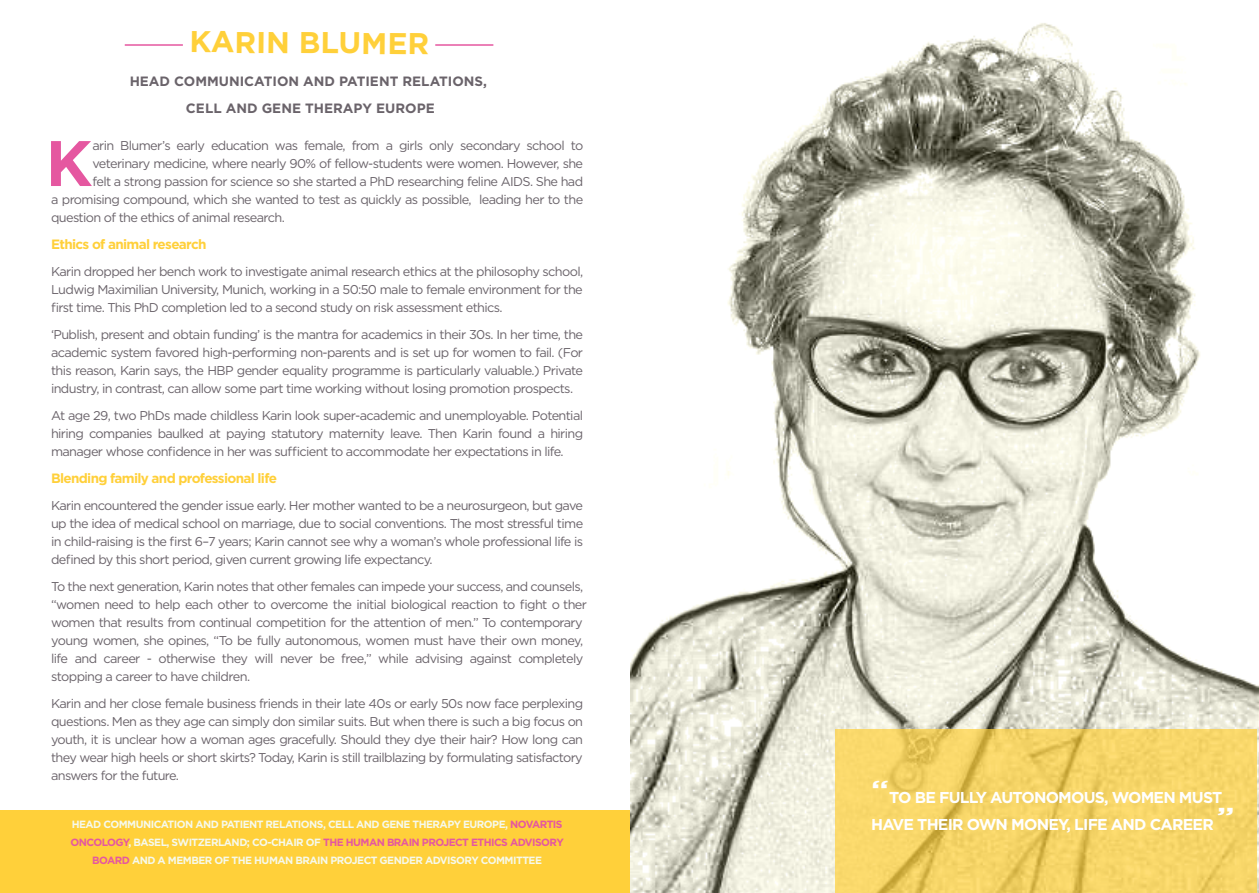
<style>
.page{position:relative;width:1259px;height:893px;background:#fff}
.page>*{position:absolute;margin:0;border:0;box-sizing:border-box;transform-origin:0 0}
.t1{font:700 64.2px "Gotham";color:#e557a0}
.t2{font:700 30px "Gotham";letter-spacing:-.01em;color:#ffd03a}
.t3{font:700 15.75px/27px "Gotham";letter-spacing:-.05em;color:#fff}
.t4{font:700 13.5px/27px "Gotham";color:#6a636a;text-align:center}
.t5{font:700 13.5px "Gotham";letter-spacing:-.05em;color:#ffd03a}
.t6{font:12.75px/18px "Gotham";letter-spacing:-.05em;color:#6a636a;text-align:justify}
.t7{font:700 10.5px/18px "Gotham";letter-spacing:-.05em;color:#f6f9ec;text-align:center}
.s1{color:#e557a0}
</style>
<div class="page">
<div style="left:0;top:810px;width:629px;height:83px;background:#ffd03a"></div>
<img style="left:631px;top:23px;width:628px;height:870px">
<hr style="left:125px;top:44px;width:58px;height:2px;background:#e557a0">
<hr style="left:435px;top:44px;width:58px;height:2px;background:#e557a0">
<svg style="left:835px;top:729px;width:421px;height:164px;background:#f4d365"></svg>
<h2 class="t2" style="left:189px;top:23px;width:241px">KARIN BLUMER</h2>
<p class="t4" style="left:130px;top:67px;width:359px">HEAD COMMUNICATION AND PATIENT RELATIONS,<br>CELL AND GENE THERAPY EUROPE</p>
<h1 class="t1" style="left:46px;top:121px;width:48px">K</h1>
<p class="t6" style="left:92px;top:136px;width:492px">arin Blumer’s early education was female, from a girls only secondary school to</p>
<p class="t6" style="left:92px;top:154px;width:492px">veterinary medicine, where nearly 90% of fellow-students were women. However, she</p>
<p class="t6" style="left:92px;top:172px;width:492px">felt a strong passion for science so she started a PhD researching feline AIDS. She had</p>
<p class="t6" style="left:51px;top:190px;width:534px">a promising compound, which she wanted to test as quickly as possible, leading her to the</p>
<p class="t6" style="left:51px;top:208px;width:235px">question of the ethics of animal research.</p>
<p class="t5" style="left:51px;top:235px;width:157px">Ethics of animal research</p>
<p class="t6" style="left:51px;top:262px;width:533px">Karin dropped her bench work to investigate animal research ethics at the philosophy school, Ludwig Maximilian University, Munich, working in a 50:50 male to female environment for the first time. This PhD completion led to a second study on risk assessment ethics.</p>
<p class="t6" style="left:51px;top:325px;width:533px">‘Publish, present and obtain funding’ is the mantra for academics in their 30s. In her time, the academic system favored high-performing non-parents and is set up for women to fail. (For this reason, Karin says, the HBP gender equality programme is particularly valuable.) Private industry, in contrast, can allow some part time working without losing promotion prospects.</p>
<p class="t6" style="left:51px;top:406px;width:533px">At age 29, two PhDs made childless Karin look super-academic and unemployable. Potential hiring companies baulked at paying statutory maternity leave. Then Karin found a hiring manager whose confidence in her was sufficient to accommodate her expectations in life.</p>
<p class="t5" style="left:51px;top:469px;width:227px">Blending family and professional life</p>
<p class="t6" style="left:51px;top:496px;width:534px">Karin encountered the gender issue early. Her mother wanted to be a neurosurgeon, but gave up the idea of medical school on marriage, due to social conventions. The most stressful time in child-raising is the first 6–7 years; Karin cannot see why a woman’s whole professional life is defined by this short period, given current growing life expectancy.</p>
<p class="t6" style="left:51px;top:577px;width:537px;text-align:left">To the next generation, Karin notes that other females can impede your success, and counsels, “women need to help each other to overcome the initial biological reaction to fight o ther women that results from continual competition for the attention of men.” To contemporary young women, she opines, “To be fully autonomous, women must have their own money, life and career - otherwise they will never be free,” while advising against completely stopping a career to have children.</p>
<p class="t6" style="left:51px;top:694px;width:534px">Karin and her close female business friends in their late 40s or early 50s now face perplexing questions. Men as they age can simply don similar suits. But when there is such a big focus on youth, it is unclear how a woman ages gracefully. Should they dye their hair? How long can they wear high heels or short skirts? Today, Karin is still trailblazing by formulating satisfactory answers for the future.</p>
<p class="t7" style="left:70px;top:815px;width:495px">HEAD COMMUNICATION AND PATIENT RELATIONS, CELL AND GENE THERAPY EUROPE, <span class="s1">NOVARTIS<br>ONCOLOGY</span>, BASEL, SWITZERLAND; CO-CHAIR OF <span class="s1">THE HUMAN BRAIN PROJECT ETHICS ADVISORY<br>BOARD</span> AND A MEMBER OF THE HUMAN BRAIN PROJECT GENDER ADVISORY COMMITTEE</p>
<p class="t3" style="left:871px;top:784px;width:365px"><sup>“</sup>TO BE FULLY AUTONOMOUS, WOMEN MUST<br>HAVE THEIR OWN MONEY, LIFE AND CAREER <sup>”</sup></p>
</div>
